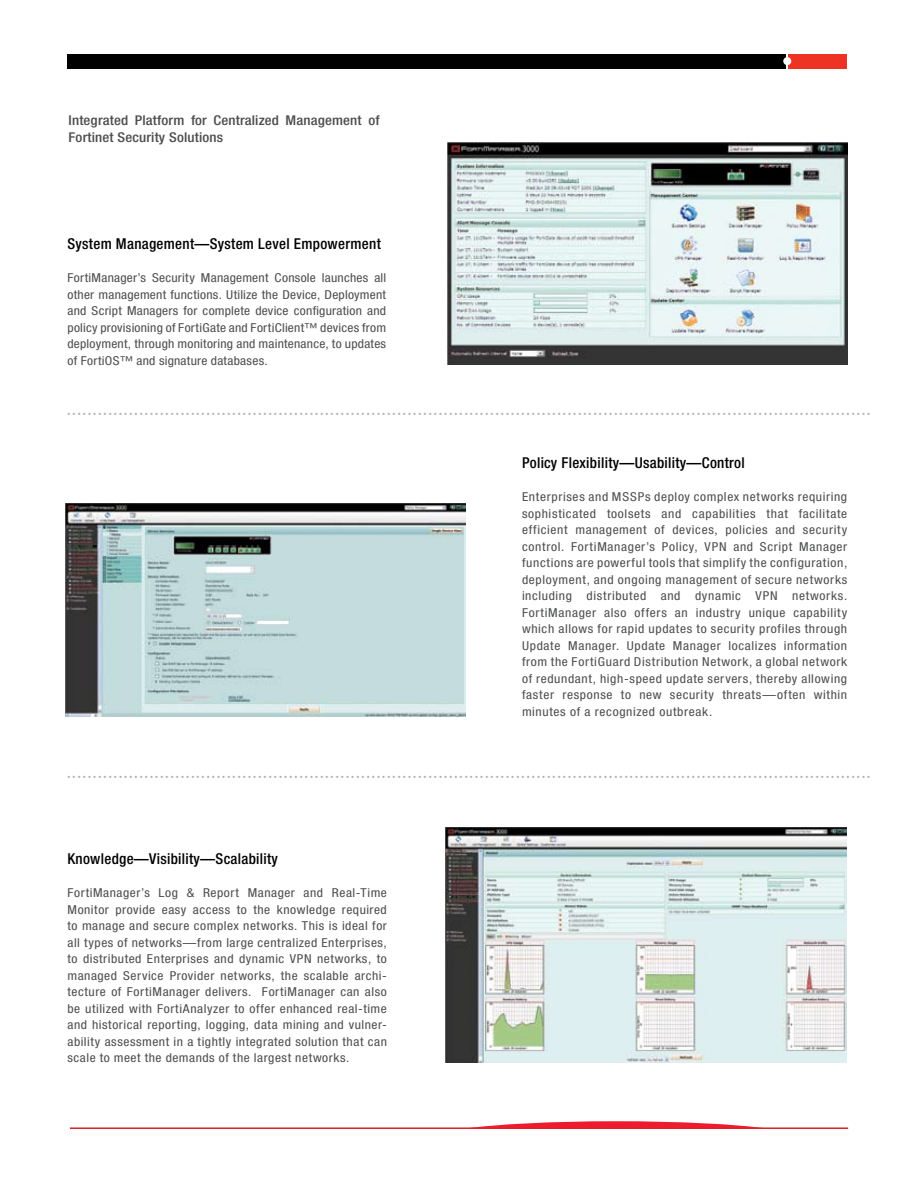
<style>
.page{position:relative;width:918px;height:1188px;background:#fff}
.page>*{position:absolute;margin:0;border:0;box-sizing:border-box;transform-origin:0 0}
.t1{font:500 condensed 15px "Helvetica Neue";letter-spacing:.02em;color:#000}
.t2{font:500 condensed 13.5px/16.5px "Helvetica Neue";letter-spacing:.01em;color:#4c4d4f;scale:1.1 1}
.t3{font:condensed 12.3px/16.5px "Helvetica Neue";letter-spacing:.04em;color:#4c4d4f;text-align:justify;scale:1.1 1}
.t4{font:6px "Helvetica Neue";color:#adafb2}
</style>
<div class="page">
<hr style="left:70px;top:1127px;width:778px;height:2px;background:#d2232a">
<svg style="left:465px;top:1121px;width:302px;height:8px"></svg>
<div style="left:68px;top:54px;width:718px;height:15px;background:#000"></div>
<div style="left:789px;top:54px;width:58px;height:15px;background:#ee3224"></div>
<div style="left:783px;top:57px;width:8px;height:8px;background:#fff;border-radius:50%"></div>
<img style="left:447px;top:142px;width:400px;height:223px">
<img style="left:66px;top:504px;width:400px;height:213px">
<img style="left:446px;top:827px;width:401px;height:235px">
<p class="t2" style="left:69px;top:112px;width:284px">Integrated Platform for Centralized Management of<br>Fortinet Security Solutions</p>
<p class="t1" style="left:68px;top:235px;width:315px">System Management—System Level Empowerment</p>
<p class="t3" style="left:68px;top:270px;width:291px">FortiManager’s Security Management Console launches all other management functions. Utilize the Device, Deployment and Script Managers for complete device configuration and policy provisioning of FortiGate and FortiClient™ devices from deployment, through monitoring and maintenance, to updates of FortiOS™ and signature databases.</p>
<p class="t4" style="left:68px;top:410px;width:804px">••••••••••••••••••••••••••••••••••••••••••••••••••••••••••••••••••••••••••••••••••••••••••••••••••••••••••••••••••••••••••••••••••••••••••••••••••••••••••••</p>
<p class="t1" style="left:522px;top:454px;width:224px">Policy Flexibility—Usability—Control</p>
<p class="t3" style="left:522px;top:488px;width:297px">Enterprises and MSSPs deploy complex networks requiring sophisticated toolsets and capabilities that facilitate efficient management of devices, policies and security control. FortiManager’s Policy, VPN and Script Manager functions are powerful tools that simplify the configuration, deployment, and ongoing management of secure networks including distributed and dynamic VPN networks.<br>FortiManager also offers an industry unique capability which allows for rapid updates to security profiles through Update Manager. Update Manager localizes information from the FortiGuard Distribution Network, a global network of redundant, high-speed update servers, thereby allowing faster response to new security threats—often within minutes of a recognized outbreak.</p>
<p class="t4" style="left:68px;top:773px;width:804px">••••••••••••••••••••••••••••••••••••••••••••••••••••••••••••••••••••••••••••••••••••••••••••••••••••••••••••••••••••••••••••••••••••••••••••••••••••••••••••</p>
<p class="t1" style="left:68px;top:850px;width:212px">Knowledge—Visibility—Scalability</p>
<p class="t3" style="left:68px;top:885px;width:292px">FortiManager’s Log &amp; Report Manager and Real-Time Monitor provide easy access to the knowledge required to manage and secure complex networks. This is ideal for all types of networks—from large centralized Enterprises, to distributed Enterprises and dynamic VPN networks, to managed Service Provider networks, the scalable archi&shy;tecture of FortiManager delivers. FortiManager can also be utilized with FortiAnalyzer to offer enhanced real-time and historical reporting, logging, data mining and vulner&shy;ability assessment in a tightly integrated solution that can scale to meet the demands of the largest networks.</p>
</div>
